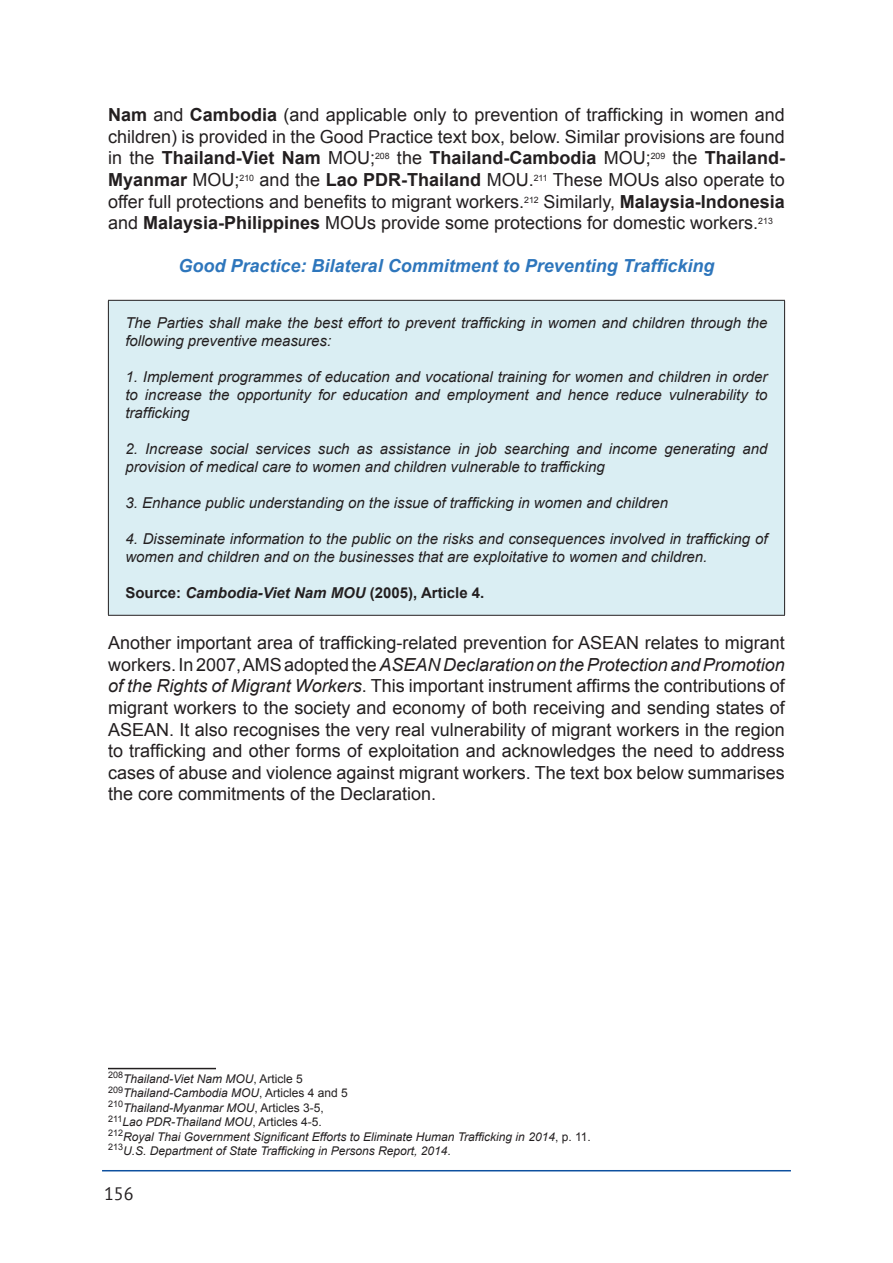
<style>
.page{position:relative;width:893px;height:1263px;background:#fff}
.page>*{position:absolute;margin:0;border:0;box-sizing:border-box;transform-origin:0 0}
.Tableheading{font:18px/21.6px "Arial";color:#231f20;text-align:justify}
.Text_Box{font:italic 700 18px "Arial";color:#2e76bc}
.t1{font:18px "PT Sans";color:#231f20}
.t2{font:italic 15px/18px "Arial";color:#231f20}
.t3{font:700 15px "Arial";color:#231f20}
.t4{font:italic 12px "Arial";color:#231f20}
.s1{font-weight:700}
.s2{font-style:italic}
.s3{font-style:normal}
</style>
<div class="page">
<hr style="left:102px;top:1170px;width:689px;height:1px;background:#0d509f">
<div style="left:108px;top:300px;width:677px;height:315px;background:#daeef3"></div>
<hr style="left:108px;top:300px;width:677px;height:1px;background:#231f20">
<hr style="left:108px;top:615px;width:677px;height:1px;background:#231f20">
<hr style="left:108px;top:301px;width:1px;height:314px;background:#231f20">
<hr style="left:784px;top:301px;width:1px;height:314px;background:#231f20">
<hr style="left:108px;top:1068px;width:108px;height:1px;background:#231f20">
<p class="Tableheading" style="left:108px;top:104px;width:678px"><span class="s1">Nam</span> and <span class="s1">Cambodia</span> (and applicable only to prevention of trafficking in women and children) is provided in the Good Practice text box, below. Similar provisions are found in the <span class="s1">Thailand-Viet Nam</span> MOU;<sup>208</sup> the <span class="s1">Thailand-Cambodia</span> MOU;<sup>209</sup> the <span class="s1">Thailand-Myanmar</span> MOU;<sup>210</sup> and the <span class="s1">Lao PDR-Thailand</span> MOU.<sup>211</sup> These MOUs also operate to offer full protections and benefits to migrant workers.<sup>212</sup> Similarly, <span class="s1">Malaysia-Indonesia </span>and <span class="s1">Malaysia-Philippines</span> MOUs provide some protections for domestic workers.<sup>213</sup></p>
<p class="Text_Box" style="left:179px;top:254px;width:537px">Good Practice: Bilateral Commitment to Preventing Trafficking</p>
<p class="t2" style="left:125px;top:314px;width:644px">The Parties shall make the best effort to prevent trafficking in women and children through the following preventive measures:</p>
<p class="t2" style="left:125px;top:368px;width:644px;text-align:justify">1. Implement programmes of education and vocational training for women and children in order to increase the opportunity for education and employment and hence reduce vulnerability to trafficking</p>
<p class="t2" style="left:125px;top:440px;width:644px">2. Increase social services such as assistance in job searching and income generating and provision of medical care to women and children vulnerable to trafficking</p>
<p class="t2" style="left:125px;top:494px;width:544px">3. Enhance public understanding on the issue of trafficking in women and children</p>
<p class="t2" style="left:125px;top:530px;width:644px">4. Disseminate information to the public on the risks and consequences involved in trafficking of women and children and on the businesses that are exploitative to women and children.</p>
<p class="t3" style="left:125px;top:583px;width:360px">Source: <span class="s2">Cambodia-Viet Nam MOU</span> (2005), Article 4.</p>
<p class="Tableheading" style="left:108px;top:632px;width:678px">Another important area of trafficking-related prevention for ASEAN relates to migrant workers. In 2007, AMS adopted the <span class="s2">ASEAN Declaration on the Protection and Promotion of the Rights of Migrant Workers</span>. This important instrument affirms the contributions of migrant workers to the society and economy of both receiving and sending states of ASEAN. It also recognises the very real vulnerability of migrant workers in the region to trafficking and other forms of exploitation and acknowledges the need to address cases of abuse and violence against migrant workers. The text box below summarises the core commitments of the Declaration.</p>
<p class="t4" style="left:108px;top:1071px;width:196px"><sup>208</sup>Thailand-Viet Nam MOU<span class="s3">, Article 5</span></p>
<p class="t4" style="left:108px;top:1085px;width:241px"><sup>209</sup>Thailand-Cambodia MOU<span class="s3">, Articles 4 and 5</span></p>
<p class="t4" style="left:108px;top:1100px;width:217px"><sup>210</sup>Thailand-Myanmar MOU<span class="s3">, Articles 3-5,</span></p>
<p class="t4" style="left:108px;top:1114px;width:215px"><sup>211</sup>Lao PDR-Thailand MOU<span class="s3">, Articles 4-5.</span></p>
<p class="t4" style="left:108px;top:1128px;width:484px"><sup>212</sup>Royal Thai Government Significant Efforts to Eliminate Human Trafficking in 2014<span class="s3">, p. 11.</span></p>
<p class="t4" style="left:108px;top:1143px;width:344px"><sup>213</sup>U.S. Department of State Trafficking in Persons Report, 2014<span class="s3">.</span></p>
<p class="t1" style="left:104px;top:1182px;width:31px">156</p>
</div>
